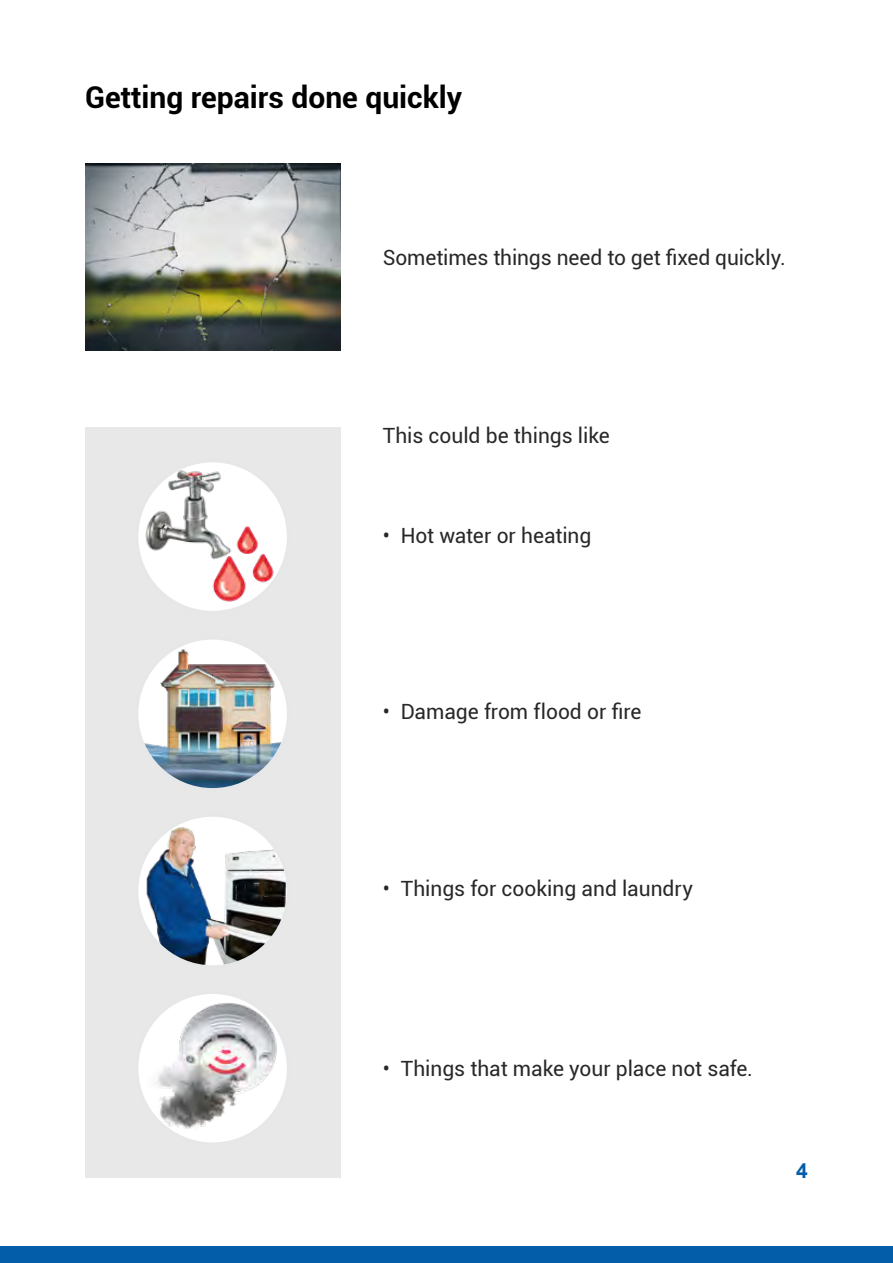
<style>
.page{position:relative;width:893px;height:1263px;background:#fff}
.page>*{position:absolute;margin:0;border:0;box-sizing:border-box;transform-origin:0 0}
.t1{font:700 30px "Roboto";color:#000}
.t2{font:21px "Roboto";letter-spacing:-.005em;color:#292829}
.t3{font:700 21px "Arial";color:#045da9}
</style>
<div class="page">
<div style="left:0;top:1246px;width:893px;height:17px;background:#045da9"></div>
<img style="left:85px;top:164px;width:255px;height:187px">
<div style="left:85px;top:427px;width:255px;height:751px;background:#e8e8e8"></div>
<svg style="left:137px;top:461px;width:151px;height:151px"></svg>
<img style="left:139px;top:466px;width:140px;height:139px">
<div style="left:135px;top:459px;width:155px;height:155px;border:3px solid #e6e7e8;border-radius:50%"></div>
<img style="left:137px;top:638px;width:151px;height:152px;border-radius:76px">
<div style="left:135px;top:636px;width:155px;height:155px;border:3px solid #e6e7e8;border-radius:50%"></div>
<svg style="left:137px;top:992px;width:151px;height:152px"></svg>
<img style="left:148px;top:997px;width:135px;height:136px">
<div style="left:135px;top:991px;width:155px;height:154px;border:3px solid #e6e7e8;border-radius:50%"></div>
<svg style="left:137px;top:815px;width:151px;height:152px"></svg>
<img style="left:145px;top:824px;width:141px;height:140px">
<div style="left:135px;top:814px;width:155px;height:154px;border:3px solid #e6e7e8;border-radius:50%"></div>
<h1 class="t1" style="left:85px;top:76px;width:379px">Getting repairs done quickly</h1>
<p class="t2" style="left:383px;top:243px;width:405px">Sometimes things need to get fixed quickly.</p>
<p class="t2" style="left:383px;top:421px;width:228px">This could be things like</p>
<p class="t2" style="left:383px;top:521px;width:210px">• Hot water or heating</p>
<p class="t2" style="left:383px;top:697px;width:260px">• Damage from flood or fire</p>
<p class="t2" style="left:383px;top:873px;width:312px">• Things for cooking and laundry</p>
<p class="t2" style="left:383px;top:1054px;width:372px">• Things that make your place not safe.</p>
<p class="t3" style="left:796px;top:1157px;width:13px">4</p>
</div>
